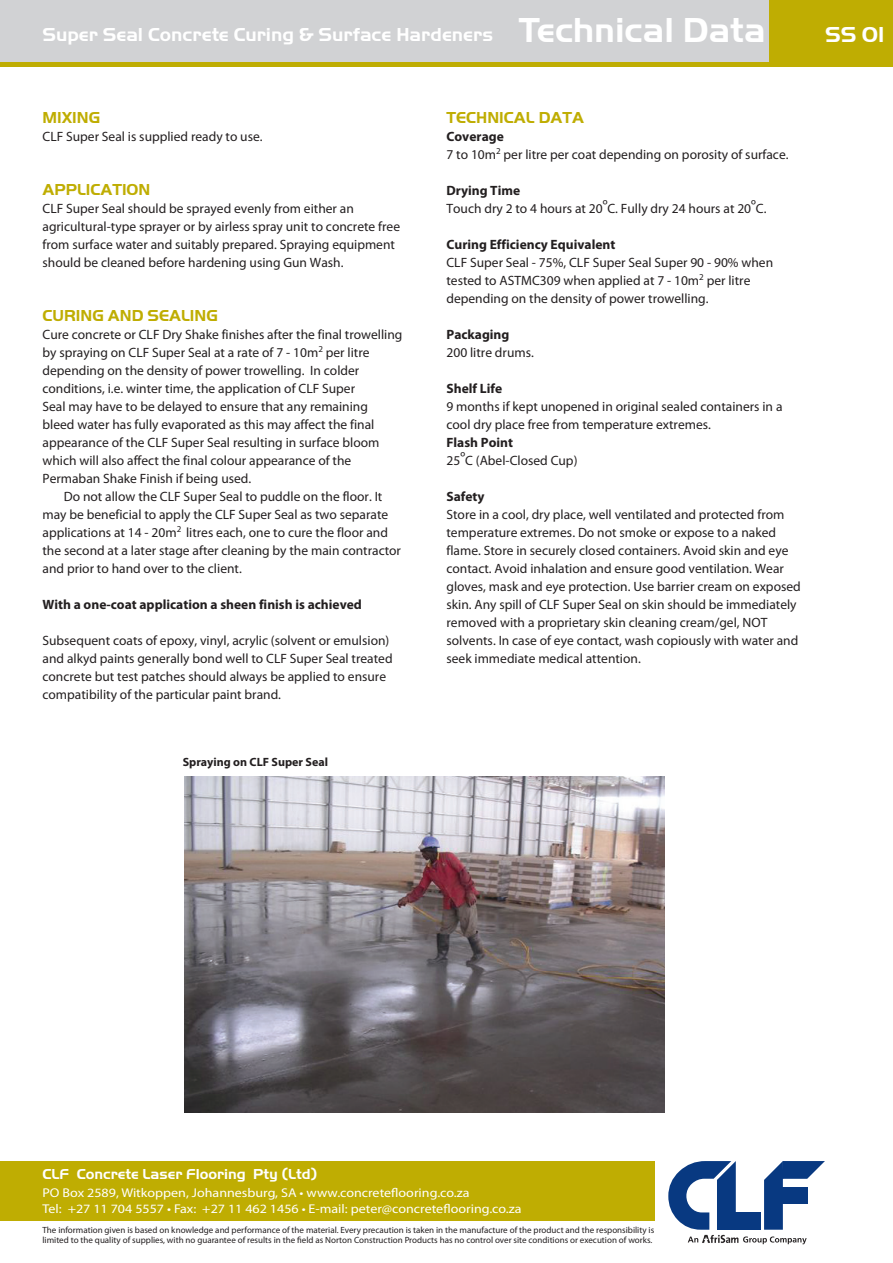
<style>
.page{position:relative;width:893px;height:1263px;background:#fff}
.page>*{position:absolute;margin:0;border:0;box-sizing:border-box;transform-origin:0 0}
.t1{font:36px "Handel Got D Bol";color:#fff}
.t2{font:22.5px "Handel Got D Bol";color:#fff}
.t3{font:19.5px "Handel Got D Bol";color:#fff}
.t4{font:16.5px "Handel Got D Bol";color:#bfad02}
.t5{font:15px "Handel Got D Bol";color:#fff}
.t6{font:13.5px/18px "Myriad Pro";color:#231f20}
.t7{font:700 13.5px "Myriad Pro";color:#231f20}
.t8{font:12.75px "Myriad Pro";color:#fff;scale:1.1 1}
.t9{font:700 12px "Myriad Pro";color:#231f20}
.t10{font:9px/10.8px "Myriad Pro";color:#231f20}
</style>
<div class="page">
<div style="left:0;top:0;width:893px;height:65px;background:#d1d2d4"></div>
<div style="left:770px;top:0;width:123px;height:65px;background:#bfad02"></div>
<div style="left:0;top:62px;width:893px;height:5px;background:#bfad02"></div>
<img style="left:185px;top:776px;width:479px;height:336px">
<div style="left:0;top:1161px;width:655px;height:60px;background:#bfad02"></div>
<svg style="left:688px;top:1236px;width:119px;height:8px"></svg>
<img style="left:700px;top:1234px;width:39px;height:10px">
<svg style="left:668px;top:1161px;width:68px;height:69px"></svg>
<div style="left:717px;top:1212px;width:43px;height:18px;background:#083981"></div>
<svg style="left:764px;top:1161px;width:61px;height:69px"></svg>
<p class="t3" style="left:43px;top:24px;width:452px">Super Seal Concrete Curing &amp; Surface Hardeners</p>
<p class="t1" style="left:519px;top:10px;width:248px">Technical Data</p>
<p class="t2" style="left:825px;top:22px;width:61px">SS 01</p>
<p class="t4" style="left:43px;top:108px;width:59px">MIXING</p>
<p class="t6" style="left:43px;top:127px;width:222px">CLF Super Seal is supplied ready to use.</p>
<p class="t4" style="left:43px;top:180px;width:109px">APPLICATION</p>
<p class="t6" style="left:43px;top:199px;width:359px">CLF Super Seal should be sprayed evenly from either an agricultural-type sprayer or by airless spray unit to concrete free from surface water and suitably prepared. Spraying equipment should be cleaned before hardening using Gun Wash.</p>
<p class="t4" style="left:43px;top:306px;width:177px">CURING AND SEALING</p>
<p class="t6" style="left:43px;top:325px;width:361px">Cure concrete or CLF Dry Shake finishes after the final trowelling by spraying on CLF Super Seal at a rate of 7 - 10m<sup>2</sup> per litre depending on the density of power trowelling. In colder conditions, i.e. winter time, the application of CLF Super<br>Seal may have to be delayed to ensure that any remaining bleed water has fully evaporated as this may affect the final appearance of the CLF Super Seal resulting in surface bloom which will also affect the final colour appearance of the Permaban Shake Finish if being used.</p>
<p class="t6" style="left:43px;top:487px;width:360px;text-indent:21px">Do not allow the CLF Super Seal to puddle on the floor. It may be beneficial to apply the CLF Super Seal as two separate applications at 14 - 20m<sup>2</sup> litres each, one to cure the floor and the second at a later stage after cleaning by the main contractor and prior to hand over to the client.</p>
<p class="t7" style="left:43px;top:596px;width:321px">With a one-coat application a sheen finish is achieved</p>
<p class="t6" style="left:43px;top:631px;width:352px">Subsequent coats of epoxy, vinyl, acrylic (solvent or emulsion) and alkyd paints generally bond well to CLF Super Seal treated concrete but test patches should always be applied to ensure compatibility of the particular paint brand.</p>
<p class="t9" style="left:183px;top:754px;width:147px">Spraying on CLF Super Seal</p>
<p class="t4" style="left:446px;top:108px;width:139px">TECHNICAL DATA</p>
<p class="t7" style="left:446px;top:128px;width:59px">Coverage</p>
<p class="t6" style="left:446px;top:145px;width:344px">7 to 10m<sup>2</sup> per litre per coat depending on porosity of surface.</p>
<p class="t7" style="left:446px;top:182px;width:75px">Drying Time</p>
<p class="t6" style="left:446px;top:199px;width:322px">Touch dry 2 to 4 hours at 20ºC. Fully dry 24 hours at 20ºC.</p>
<p class="t7" style="left:446px;top:236px;width:170px">Curing Efficiency Equivalent</p>
<p class="t6" style="left:446px;top:253px;width:328px">CLF Super Seal - 75%, CLF Super Seal Super 90 - 90% when tested to ASTMC309 when applied at 7 - 10m<sup>2</sup> per litre depending on the density of power trowelling.</p>
<p class="t7" style="left:446px;top:326px;width:64px">Packaging</p>
<p class="t6" style="left:446px;top:343px;width:89px">200 litre drums.</p>
<p class="t7" style="left:446px;top:380px;width:57px">Shelf Life</p>
<p class="t6" style="left:446px;top:397px;width:337px">9 months if kept unopened in original sealed containers in a cool dry place free from temperature extremes.</p>
<p class="t7" style="left:446px;top:434px;width:68px">Flash Point</p>
<p class="t6" style="left:446px;top:451px;width:133px">25ºC (Abel-Closed Cup)</p>
<p class="t7" style="left:446px;top:488px;width:40px">Safety</p>
<p class="t6" style="left:446px;top:505px;width:356px">Store in a cool, dry place, well ventilated and protected from temperature extremes. Do not smoke or expose to a naked flame. Store in securely closed containers. Avoid skin and eye contact. Avoid inhalation and ensure good ventilation. Wear gloves, mask and eye protection. Use barrier cream on exposed skin. Any spill of CLF Super Seal on skin should be immediately removed with a proprietary skin cleaning cream/gel, NOT solvents. In case of eye contact, wash copiously with water and seek immediate medical attention.</p>
<p class="t5" style="left:43px;top:1166px;width:276px">CLF Concrete Laser Flooring Pty (Ltd)</p>
<p class="t8" style="left:43px;top:1185px;width:390px">PO Box 2589, Witkoppen, Johannesburg, SA • www.concreteflooring.co.za</p>
<p class="t8" style="left:43px;top:1200px;width:437px">Tel: +27 11 704 5557 • Fax: +27 11 462 1456 • E-mail: peter@concreteflooring.co.za</p>
<p class="t10" style="left:43px;top:1224px;width:613px">The information given is based on knowledge and performance of the material. Every precaution is taken in the manufacture of the product and the responsibility is limited to the quality of supplies, with no guarantee of results in the field as Norton Construction Products has no control over site conditions or execution of works.</p>
</div>
